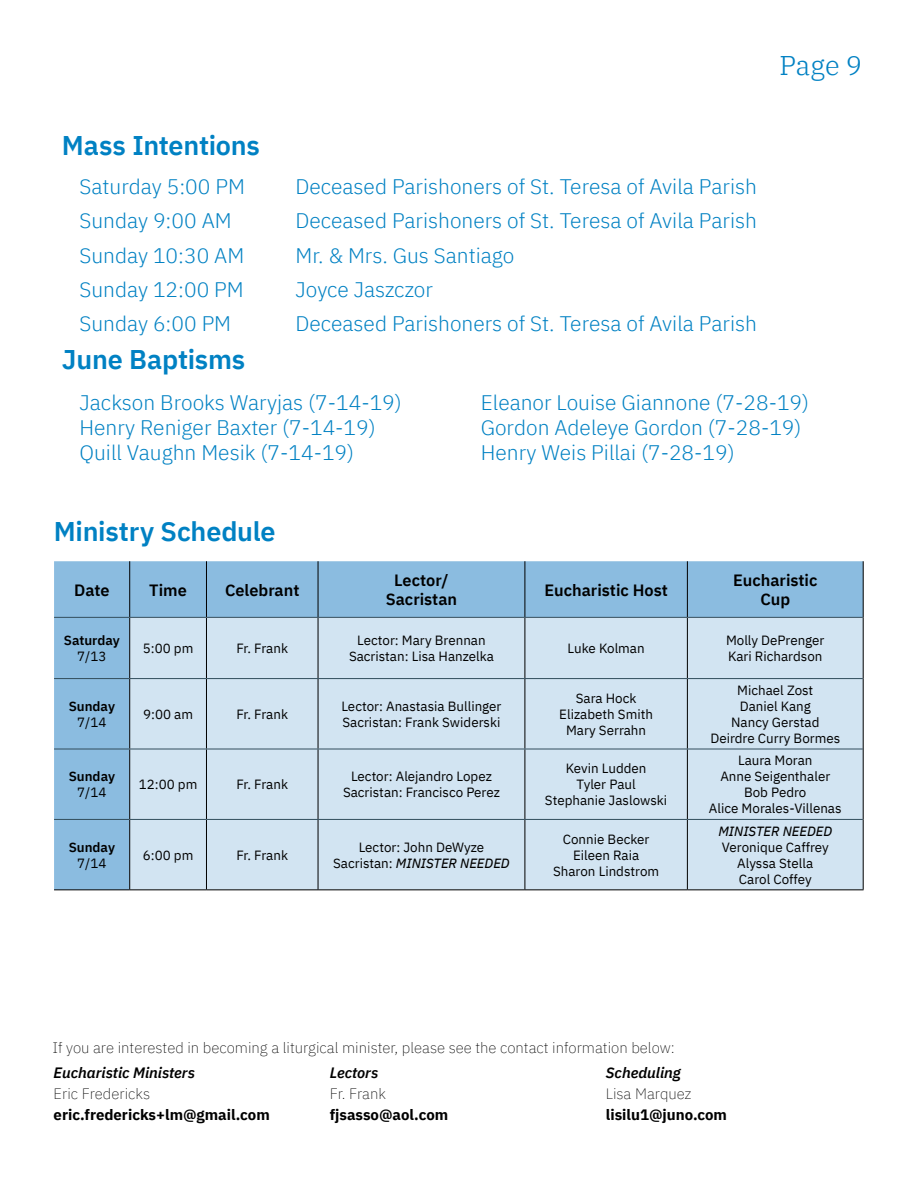
<style>
.page{position:relative;width:918px;height:1188px;background:#fff}
.page>*{position:absolute;margin:0;border:0;box-sizing:border-box;transform-origin:0 0}
.t1{font:600 27px "IBM Plex Sans";letter-spacing:-.01em;color:#0081c3}
.t2{font:300 27px "IBM Plex Serif";color:#0081c3}
.t3{font:300 21px/25.2px "IBM Plex Sans";color:#0081c3}
.t4{font:600 16.35px/19.6px "IBM Plex Sans";color:#000;text-align:center}
.t5{font:200 15px "IBM Plex Sans";color:#000}
.t6{font:700 15px "IBM Plex Sans";color:#000}
.t7{font:italic 600 15px "IBM Plex Sans";color:#000}
.t8{font:13.35px/16px "IBM Plex Sans";color:#000;text-align:center}
.t9{font:italic 13.35px "IBM Plex Sans Text";color:#000}
.t10{font:600 13.35px "IBM Plex Sans";color:#000}
.s1{font-family:"IBM Plex Sans";font-style:normal}
</style>
<div class="page">
<div style="left:54px;top:561px;width:809px;height:328px;background:#8bbce0"></div>
<div style="left:130px;top:618px;width:733px;height:271px;background:#d2e4f2"></div>
<hr style="left:129px;top:561px;width:1px;height:56px;background:#000">
<hr style="left:206px;top:561px;width:1px;height:56px;background:#000">
<hr style="left:318px;top:561px;width:1px;height:56px;background:#000">
<hr style="left:525px;top:561px;width:1px;height:56px;background:#000">
<hr style="left:687px;top:561px;width:1px;height:56px;background:#000">
<hr style="left:863px;top:561px;width:1px;height:56px;background:#000">
<hr style="left:129px;top:618px;width:1px;height:60px;background:#000">
<hr style="left:206px;top:618px;width:1px;height:60px;background:#000">
<hr style="left:318px;top:618px;width:1px;height:60px;background:#000">
<hr style="left:525px;top:618px;width:1px;height:60px;background:#000">
<hr style="left:687px;top:618px;width:1px;height:60px;background:#000">
<hr style="left:863px;top:617px;width:1px;height:62px;background:#000">
<hr style="left:129px;top:679px;width:1px;height:70px;background:#000">
<hr style="left:206px;top:679px;width:1px;height:70px;background:#000">
<hr style="left:318px;top:679px;width:1px;height:70px;background:#000">
<hr style="left:525px;top:679px;width:1px;height:70px;background:#000">
<hr style="left:687px;top:679px;width:1px;height:70px;background:#000">
<hr style="left:863px;top:679px;width:1px;height:70px;background:#000">
<hr style="left:129px;top:749px;width:1px;height:70px;background:#000">
<hr style="left:206px;top:749px;width:1px;height:70px;background:#000">
<hr style="left:318px;top:749px;width:1px;height:70px;background:#000">
<hr style="left:525px;top:749px;width:1px;height:70px;background:#000">
<hr style="left:687px;top:749px;width:1px;height:70px;background:#000">
<hr style="left:863px;top:749px;width:1px;height:70px;background:#000">
<hr style="left:129px;top:820px;width:1px;height:69px;background:#000">
<hr style="left:206px;top:820px;width:1px;height:69px;background:#000">
<hr style="left:318px;top:820px;width:1px;height:69px;background:#000">
<hr style="left:525px;top:820px;width:1px;height:69px;background:#000">
<hr style="left:687px;top:820px;width:1px;height:69px;background:#000">
<hr style="left:863px;top:819px;width:1px;height:70px;background:#000">
<hr style="left:54px;top:889px;width:76px;height:1px;background:#000">
<hr style="left:130px;top:889px;width:76px;height:1px;background:#000">
<hr style="left:206px;top:889px;width:112px;height:1px;background:#000">
<hr style="left:318px;top:889px;width:207px;height:1px;background:#000">
<hr style="left:525px;top:889px;width:162px;height:1px;background:#000">
<hr style="left:687px;top:889px;width:177px;height:1px;background:#000">
<hr style="left:54px;top:617px;width:76px;height:1px;background:#324d5c">
<hr style="left:130px;top:617px;width:76px;height:1px;background:#324d5c">
<hr style="left:206px;top:617px;width:112px;height:1px;background:#324d5c">
<hr style="left:318px;top:617px;width:207px;height:1px;background:#324d5c">
<hr style="left:525px;top:617px;width:162px;height:1px;background:#324d5c">
<hr style="left:687px;top:617px;width:176px;height:1px;background:#324d5c">
<hr style="left:54px;top:678px;width:76px;height:1px;background:#324d5c">
<hr style="left:130px;top:678px;width:76px;height:1px;background:#324d5c">
<hr style="left:206px;top:678px;width:112px;height:1px;background:#324d5c">
<hr style="left:318px;top:678px;width:207px;height:1px;background:#324d5c">
<hr style="left:525px;top:678px;width:162px;height:1px;background:#324d5c">
<hr style="left:687px;top:678px;width:176px;height:1px;background:#324d5c">
<hr style="left:54px;top:749px;width:76px;height:1px;background:#324d5c">
<hr style="left:130px;top:749px;width:76px;height:1px;background:#324d5c">
<hr style="left:206px;top:749px;width:112px;height:1px;background:#324d5c">
<hr style="left:318px;top:749px;width:207px;height:1px;background:#324d5c">
<hr style="left:525px;top:749px;width:162px;height:1px;background:#324d5c">
<hr style="left:687px;top:749px;width:176px;height:1px;background:#324d5c">
<hr style="left:54px;top:819px;width:76px;height:1px;background:#324d5c">
<hr style="left:130px;top:819px;width:76px;height:1px;background:#324d5c">
<hr style="left:206px;top:819px;width:112px;height:1px;background:#324d5c">
<hr style="left:318px;top:819px;width:207px;height:1px;background:#324d5c">
<hr style="left:525px;top:819px;width:162px;height:1px;background:#324d5c">
<hr style="left:687px;top:819px;width:176px;height:1px;background:#324d5c">
<h1 class="t1" style="left:62px;top:124px;width:200px">Mass Intentions</h1>
<h2 class="t3" style="left:80px;top:172px;width:167px">Saturday 5:00 PM</h2>
<h2 class="t3" style="left:296px;top:172px;width:463px">Deceased Parishoners of St. Teresa of Avila Parish</h2>
<h2 class="t3" style="left:80px;top:206px;width:154px">Sunday 9:00 AM</h2>
<h2 class="t3" style="left:296px;top:206px;width:463px">Deceased Parishoners of St. Teresa of Avila Parish</h2>
<h2 class="t3" style="left:80px;top:241px;width:166px">Sunday 10:30 AM</h2>
<h2 class="t3" style="left:296px;top:241px;width:221px">Mr. &amp; Mrs. Gus Santiago</h2>
<h2 class="t3" style="left:80px;top:275px;width:166px">Sunday 12:00 PM</h2>
<h2 class="t3" style="left:296px;top:275px;width:139px">Joyce Jaszczor</h2>
<h2 class="t3" style="left:80px;top:309px;width:153px">Sunday 6:00 PM</h2>
<h2 class="t3" style="left:296px;top:309px;width:463px">Deceased Parishoners of St. Teresa of Avila Parish</h2>
<h1 class="t1" style="left:62px;top:338px;width:185px">June Baptisms</h1>
<h1 class="t2" style="left:780px;top:45px;width:84px">Page 9</h1>
<h2 class="t3" style="left:80px;top:388px;width:324px">Jackson Brooks Waryjas (7-14-19)<br>Henry Reniger Baxter (7-14-19)<br>Quill Vaughn Mesik (7-14-19)</h2>
<h2 class="t3" style="left:481px;top:388px;width:330px">Eleanor Louise Giannone (7-28-19)<br>Gordon Adeleye Gordon (7-28-19)<br>Henry Weis Pillai (7-28-19)</h2>
<h1 class="t1" style="left:54px;top:510px;width:223px">Ministry Schedule</h1>
<p class="t4" style="left:74px;top:579px;width:37px">Date</p>
<p class="t4" style="left:149px;top:579px;width:39px">Time</p>
<p class="t4" style="left:225px;top:579px;width:76px">Celebrant</p>
<p class="t4" style="left:386px;top:569px;width:73px">Lector/<br>Sacristan</p>
<p class="t4" style="left:544px;top:579px;width:125px">Eucharistic Host</p>
<p class="t4" style="left:733px;top:569px;width:86px">Eucharistic<br>Cup</p>
<p class="t10" style="left:64px;top:630px;width:58px">Saturday</p>
<p class="t8" style="left:77px;top:647px;width:31px">7/13</p>
<p class="t8" style="left:143px;top:639px;width:52px">5:00 pm</p>
<p class="t8" style="left:236px;top:639px;width:53px">Fr. Frank</p>
<p class="t8" style="left:349px;top:631px;width:146px">Lector: Mary Brennan<br>Sacristan: Lisa Hanzelka</p>
<p class="t8" style="left:568px;top:639px;width:79px">Luke Kolman</p>
<p class="t8" style="left:726px;top:631px;width:100px;text-align:left">Molly DePrenger<br>Kari Richardson</p>
<p class="t10" style="left:69px;top:696px;width:48px">Sunday</p>
<p class="t8" style="left:77px;top:713px;width:31px">7/14</p>
<p class="t10" style="left:69px;top:766px;width:48px">Sunday</p>
<p class="t8" style="left:77px;top:784px;width:31px">7/14</p>
<p class="t10" style="left:69px;top:837px;width:48px">Sunday</p>
<p class="t8" style="left:77px;top:854px;width:31px">7/14</p>
<p class="t8" style="left:143px;top:705px;width:51px">9:00 am</p>
<p class="t8" style="left:236px;top:705px;width:53px">Fr. Frank</p>
<p class="t8" style="left:341px;top:697px;width:162px;text-align:left">Lector: Anastasia Bullinger<br>Sacristan: Frank Swiderski</p>
<p class="t8" style="left:559px;top:689px;width:95px">Sara Hock<br>Elizabeth Smith<br>Mary Serrahn</p>
<p class="t8" style="left:710px;top:681px;width:131px">Michael Zost<br>Daniel Kang<br>Nancy Gerstad<br>Deirdre Curry Bormes</p>
<p class="t8" style="left:139px;top:776px;width:60px">12:00 pm</p>
<p class="t8" style="left:236px;top:776px;width:53px">Fr. Frank</p>
<p class="t8" style="left:343px;top:768px;width:158px">Lector: Alejandro Lopez<br>Sacristan: Francisco Perez</p>
<p class="t8" style="left:545px;top:760px;width:124px">Kevin Ludden<br>Tyler Paul<br>Stephanie Jaslowski</p>
<p class="t8" style="left:709px;top:752px;width:134px">Laura Moran<br>Anne Seigenthaler<br>Bob Pedro<br>Alice Morales-Villenas</p>
<p class="t8" style="left:143px;top:846px;width:52px">6:00 pm</p>
<p class="t8" style="left:236px;top:846px;width:53px">Fr. Frank</p>
<p class="t8" style="left:359px;top:838px;width:127px">Lector: John DeWyze</p>
<p class="t9" style="left:333px;top:853px;width:178px"><span class="s1">Sacristan:</span> MINISTER NEEDED</p>
<p class="t8" style="left:553px;top:830px;width:108px">Connie Becker<br>Eileen Raia<br>Sharon Lindstrom</p>
<p class="t9" style="left:718px;top:821px;width:115px">MINISTER NEEDED</p>
<p class="t8" style="left:722px;top:838px;width:109px">Veronique Caffrey<br>Alyssa Stella<br>Carol Coffey</p>
<p class="t5" style="left:53px;top:1036px;width:624px">If you are interested in becoming a liturgical minister, please see the contact information below:</p>
<p class="t7" style="left:54px;top:1061px;width:143px">Eucharistic Ministers</p>
<p class="t5" style="left:54px;top:1082px;width:98px">Eric Fredericks</p>
<p class="t6" style="left:54px;top:1103px;width:218px">eric.fredericks+lm@gmail.com</p>
<p class="t7" style="left:330px;top:1061px;width:50px">Lectors</p>
<p class="t5" style="left:330px;top:1082px;width:58px">Fr. Frank</p>
<p class="t6" style="left:330px;top:1103px;width:120px">fjsasso@aol.com</p>
<p class="t7" style="left:606px;top:1061px;width:76px">Scheduling</p>
<p class="t5" style="left:606px;top:1082px;width:87px">Lisa Marquez</p>
<p class="t6" style="left:606px;top:1103px;width:123px">lisilu1@juno.com</p>
</div>
